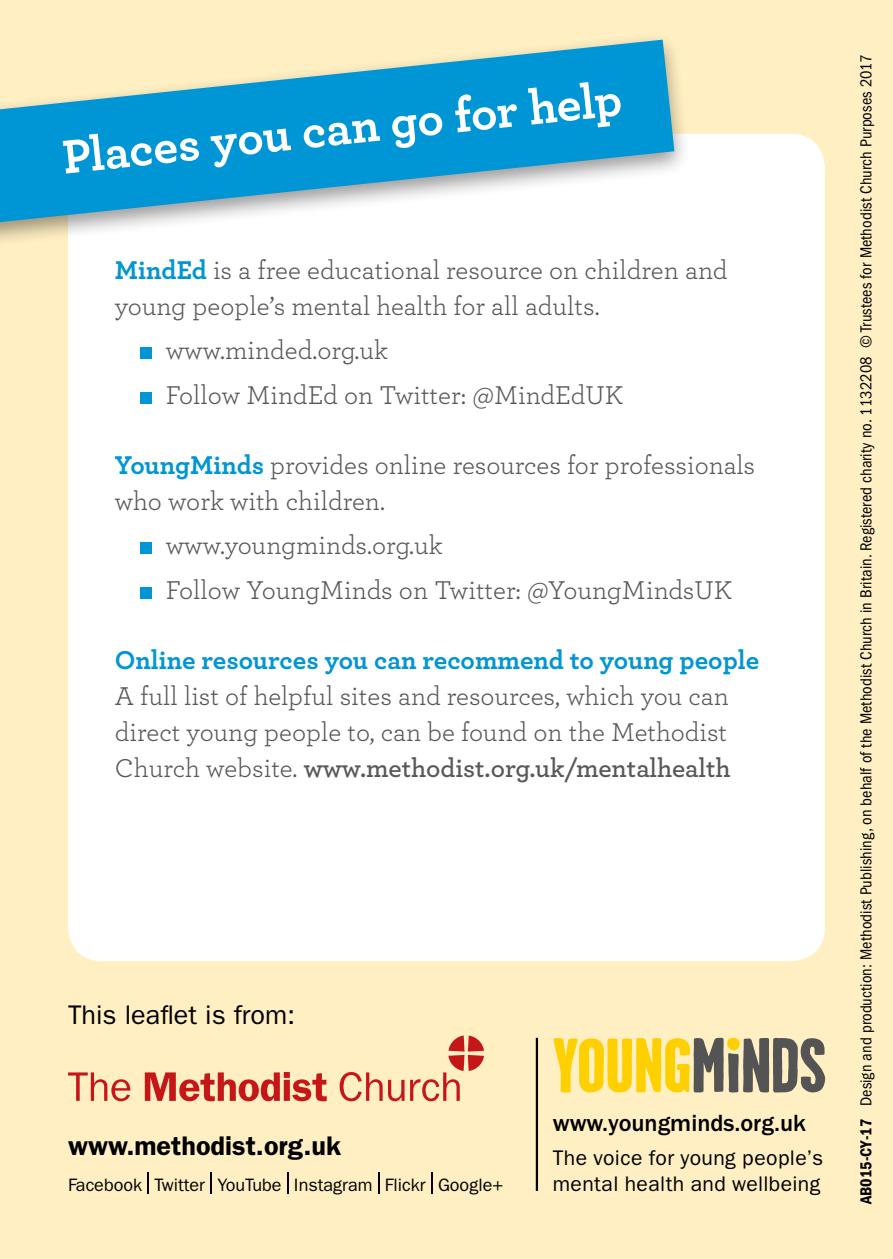
<style>
.page{position:relative;width:893px;height:1259px;background:#ffefc3}
.page>*{position:absolute;margin:0;border:0;box-sizing:border-box;transform-origin:0 0}
.t1{font:700 49.8px "Archer";color:#fff}
.t2{font:27px/36px "Archer";color:#585856}
.t3{font:700 27px "Archer";letter-spacing:-.005em;color:#0095d4}
.t4{font:600 27px "Franklin Gothic";color:#000}
.t5{font:27px "Franklin Gothic";color:#000}
.t6{font:500 24.3px "Franklin Gothic";color:#000}
.t7{font:21.3px/25.5px "Franklin Gothic";letter-spacing:.015em;color:#000}
.t8{font:18px "Franklin Gothic";color:#000}
.t9{font:condensed 16.5px "Franklin Gothic";letter-spacing:.005em;color:#000}
.s1{font-weight:700;color:#0095d4}
.s2{font-weight:600}
</style>
<div class="page">
<div style="left:68px;top:134px;width:757px;height:827px;background:#fff;border-radius:34px"></div>
<div style="left:140px;top:347px;width:12px;height:12px;background:#0095d4"></div>
<div style="left:140px;top:392px;width:12px;height:11px;background:#0095d4"></div>
<div style="left:140px;top:542px;width:12px;height:12px;background:#0095d4"></div>
<div style="left:140px;top:587px;width:12px;height:11px;background:#0095d4"></div>
<div style="left:0;top:31px;width:691px;height:218px;background:#000;opacity:.4"></div>
<svg style="left:0;top:40px;width:674px;height:182px;fill:#0095d4"></svg>
<svg style="left:553px;top:1037px;width:272px;height:55px"></svg>
<hr style="left:536px;top:1037px;width:2px;height:154px;background:#000">
<svg style="left:68px;top:1072px;width:63px;height:29px"></svg>
<svg style="left:145px;top:1072px;width:182px;height:29px"></svg>
<svg style="left:340px;top:1035px;width:144px;height:66px"></svg>
<svg style="left:148px;top:1172px;width:1px;height:22px"></svg>
<hr style="left:210px;top:1172px;width:2px;height:22px;background:#000">
<hr style="left:287px;top:1172px;width:2px;height:22px;background:#000">
<svg style="left:378px;top:1172px;width:1px;height:22px"></svg>
<hr style="left:431px;top:1172px;width:2px;height:22px;background:#000">
<h1 class="t1" style="left:58px;top:118px;width:564px;rotate:-6deg">Places you can go for help</h1>
<p class="t2" style="left:115px;top:250px;width:614px"><span class="s1">MindEd</span> is a free educational resource on children and young people’s mental health for all adults.</p>
<p class="t2" style="left:166px;top:326px;width:459px;line-height:44.4px">www.minded.org.uk<br>Follow MindEd on Twitter: @MindEdUK</p>
<p class="t2" style="left:115px;top:445px;width:642px"><span class="s1">YoungMinds</span> provides online resources for professionals who work with children.</p>
<p class="t2" style="left:166px;top:521px;width:568px;line-height:44.4px">www.youngminds.org.uk<br>Follow YoungMinds on Twitter: @YoungMindsUK</p>
<p class="t3" style="left:115px;top:638px;width:646px">Online resources you can recommend to young people</p>
<p class="t2" style="left:115px;top:676px;width:617px">A full list of helpful sites and resources, which you can direct young people to, can be found on the Methodist<br>Church website. <span class="s2">www.methodist.org.uk/mentalhealth</span></p>
<p class="t5" style="left:68px;top:999px;width:229px">This leaflet is from:</p>
<p class="t4" style="left:68px;top:1129px;width:275px">www.methodist.org.uk</p>
<p class="t8" style="left:68px;top:1174px;width:437px">Facebook Twitter YouTube Instagram Flickr Google+</p>
<p class="t6" style="left:553px;top:1109px;width:255px">www.youngminds.org.uk</p>
<p class="t7" style="left:553px;top:1145px;width:272px">The voice for young people’s mental health and wellbeing</p>
<p class="t9" style="left:857px;top:1204px;width:1151px;rotate:-90deg"><span class="s2">AB015-CY-17</span> Design and production: Methodist Publishing, on behalf of the Methodist Church in Britain. Registered charity no. 1132208 © Trustees for Methodist Church Purposes 2017</p>
</div>
